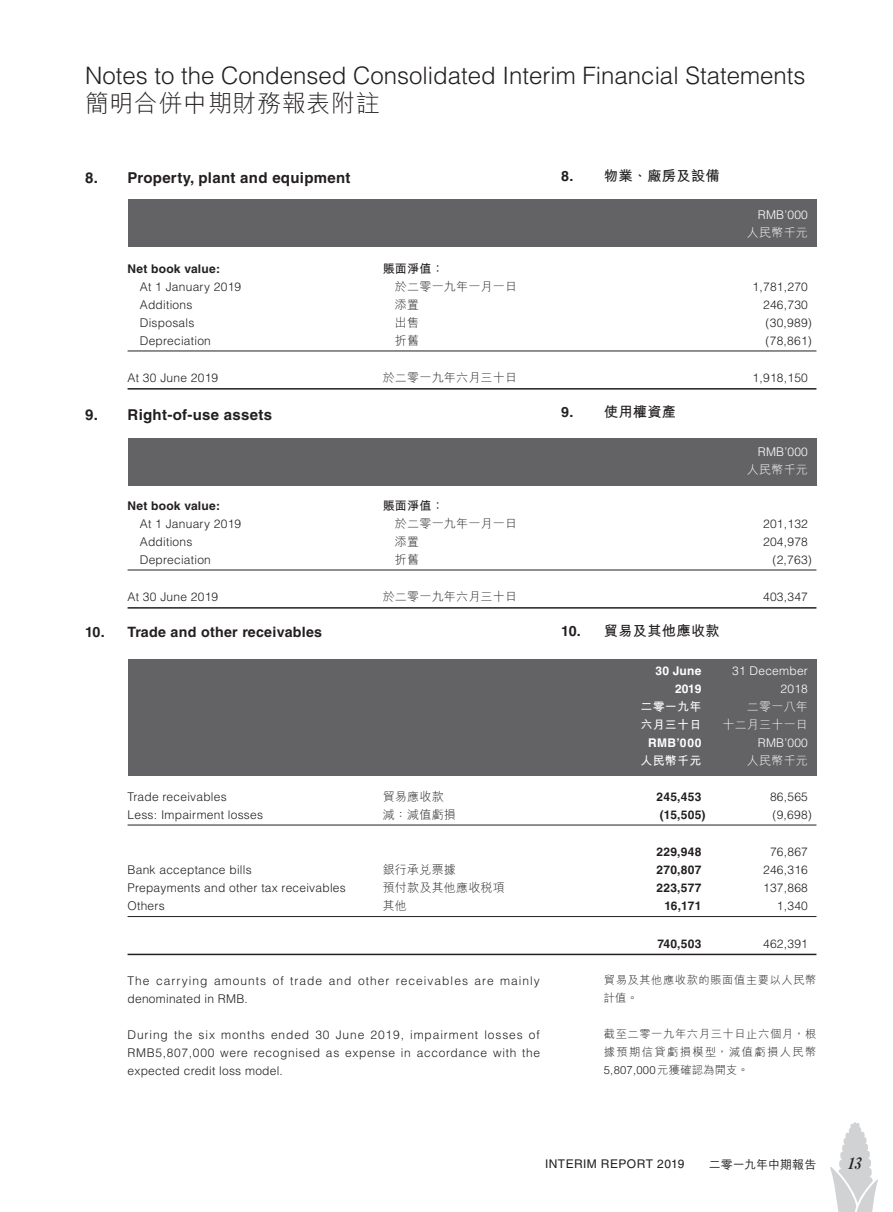
<style>
.page{position:relative;width:893px;height:1212px;background:#fff}
.page>*{position:absolute;margin:0;border:0;box-sizing:border-box;transform-origin:0 0}
.t1{font:300 24px "Helvetica LT Std";color:#231f20}
.t2{font:300 24px "M Hei HK";letter-spacing:.025em;color:#231f20}
.t3{font:italic 15.75px "Caslon 3 LT Std";color:#231f20;scale:.95 1}
.Subhead_1_e{font:700 15px "Helvetica LT Std";letter-spacing:.02em;color:#231f20}
.Subhead_1_c{font:700 14.25px "M Hei HK";letter-spacing:.02em;color:#231f20}
.Subhead_1_c-2{font:700 14.25px "Helvetica LT Std";letter-spacing:.02em;color:#231f20}
.Table_2_Colume{font:300 12px "Helvetica LT Std";letter-spacing:.02em;color:#231f20}
.body_e{font:300 12px/18px "Helvetica LT Std";letter-spacing:.055em;color:#231f20;text-align:justify}
.Table_1_Colume{font:300 12px "Helvetica LT Std";letter-spacing:.02em;color:#231f20}
.body_e-2{font:300 12px/18px "Helvetica LT Std";letter-spacing:.085em;color:#231f20}
.Table_2_Colume-2{font:700 12px "Helvetica LT Std";letter-spacing:.02em;color:#231f20}
.Table_2_Colume-3{font:300 12px "M Hei HK";letter-spacing:.02em;color:#231f20}
.Table_2_Colume-4{font:300 12px "Helvetica LT Std";letter-spacing:.02em;color:#fff}
.Table_2_Colume-5{font:300 12px "M Hei HK";letter-spacing:.02em;color:#fff}
.Table_1_Colume-2{font:300 12px "M Hei HK";letter-spacing:.02em;color:#231f20}
.t4{font:12px "Helvetica LT Std";letter-spacing:.035em;color:#231f20}
.Table_2_Colume-6{font:700 12px "Helvetica LT Std";letter-spacing:.02em;color:#fff}
.Table_2_Colume-7{font:700 12px "M Hei HK";letter-spacing:.02em;color:#fff}
.Table_1_Colume-3{font:700 12px "Helvetica LT Std";letter-spacing:.02em;color:#231f20}
.t5{font:500 12px "M Hei HK";letter-spacing:.005em;color:#231f20}
.Table_1_Colume-4{font:300 12px "Helvetica LT Std";letter-spacing:.02em;color:#fff}
.Table_2_Colume-8{font:700 12px "M Hei HK";color:#231f20}
.Table_1_Colume-5{font:700 12px "M Hei HK";color:#231f20}
.body_c{font:300 11.25px/18px "M Hei HK";letter-spacing:.055em;color:#231f20}
.s1{font-family:"Helvetica LT Std"}
</style>
<div class="page">
<svg style="left:830px;top:1122px;width:48px;height:90px"></svg>
<div style="left:128px;top:658px;width:688px;height:117px;background:#636366"></div>
<div style="left:128px;top:199px;width:688px;height:48px;background:#636366"></div>
<div style="left:128px;top:438px;width:688px;height:48px;background:#636366"></div>
<hr style="left:128px;top:351px;width:688px;height:1px;background:#231f20">
<hr style="left:128px;top:388px;width:688px;height:2px;background:#231f20">
<hr style="left:128px;top:570px;width:688px;height:1px;background:#231f20">
<hr style="left:128px;top:607px;width:688px;height:2px;background:#231f20">
<hr style="left:128px;top:825px;width:688px;height:1px;background:#231f20">
<hr style="left:128px;top:916px;width:688px;height:1px;background:#231f20">
<hr style="left:128px;top:954px;width:688px;height:1px;background:#231f20">
<h1 class="t1" style="left:85px;top:60px;width:722px">Notes to the Condensed Consolidated Interim Financial Statements</h1>
<h1 class="t2" style="left:85px;top:91px;width:296px">簡明合併中期財務報表附註</h1>
<p class="Subhead_1_e" style="left:85px;top:168px;width:267px">8. Property, plant and equipment</p>
<p class="Subhead_1_c" style="left:561px;top:166px;width:160px"><span class="s1">8.</span> 物業、廠房及設備</p>
<p class="Table_2_Colume-4" style="left:758px;top:207px;width:52px">RMB’000</p>
<p class="Table_2_Colume-5" style="left:747px;top:226px;width:62px">人民幣千元</p>
<p class="Table_2_Colume-2" style="left:128px;top:261px;width:94px">Net book value:</p>
<p class="Table_2_Colume-8" style="left:383px;top:259px;width:62px">賬面淨值：</p>
<p class="Table_2_Colume" style="left:140px;top:279px;width:103px">At 1 January 2019</p>
<p class="Table_2_Colume-3" style="left:395px;top:280px;width:124px">於二零一九年一月一日</p>
<p class="Table_2_Colume" style="left:753px;top:279px;width:57px">1,781,270</p>
<p class="Table_2_Colume" style="left:140px;top:297px;width:54px">Additions</p>
<p class="Table_2_Colume-3" style="left:395px;top:298px;width:26px">添置</p>
<p class="Table_2_Colume" style="left:763px;top:297px;width:46px">246,730</p>
<p class="Table_2_Colume" style="left:140px;top:315px;width:56px">Disposals</p>
<p class="Table_2_Colume-3" style="left:395px;top:316px;width:26px">出售</p>
<p class="Table_2_Colume" style="left:766px;top:315px;width:48px">(30,989)</p>
<p class="Table_2_Colume" style="left:140px;top:333px;width:73px">Depreciation</p>
<p class="Table_2_Colume-3" style="left:395px;top:334px;width:26px">折舊</p>
<p class="Table_2_Colume" style="left:766px;top:333px;width:48px">(78,861)</p>
<p class="Table_2_Colume" style="left:128px;top:370px;width:92px">At 30 June 2019</p>
<p class="Table_2_Colume-3" style="left:383px;top:371px;width:136px">於二零一九年六月三十日</p>
<p class="Table_2_Colume" style="left:753px;top:370px;width:57px">1,918,150</p>
<p class="Subhead_1_e" style="left:85px;top:405px;width:189px">9. Right-of-use assets</p>
<p class="Table_1_Colume-4" style="left:758px;top:444px;width:52px">RMB’000</p>
<p class="Table_2_Colume-5" style="left:747px;top:463px;width:62px">人民幣千元</p>
<p class="Table_1_Colume-3" style="left:128px;top:498px;width:94px">Net book value:</p>
<p class="Table_1_Colume-5" style="left:383px;top:496px;width:62px">賬面淨值：</p>
<p class="Table_1_Colume" style="left:140px;top:516px;width:103px">At 1 January 2019</p>
<p class="Table_1_Colume-2" style="left:395px;top:517px;width:124px">於二零一九年一月一日</p>
<p class="Table_1_Colume" style="left:763px;top:516px;width:46px">201,132</p>
<p class="Table_1_Colume" style="left:140px;top:534px;width:54px">Additions</p>
<p class="Table_1_Colume-2" style="left:395px;top:535px;width:26px">添置</p>
<p class="Table_1_Colume" style="left:763px;top:534px;width:46px">204,978</p>
<p class="Table_1_Colume" style="left:140px;top:552px;width:73px">Depreciation</p>
<p class="Table_1_Colume-2" style="left:395px;top:553px;width:26px">折舊</p>
<p class="Table_1_Colume" style="left:772px;top:552px;width:41px">(2,763)</p>
<p class="Table_1_Colume" style="left:128px;top:589px;width:92px">At 30 June 2019</p>
<p class="Table_1_Colume-2" style="left:383px;top:590px;width:136px">於二零一九年六月三十日</p>
<p class="Table_1_Colume" style="left:763px;top:589px;width:46px">403,347</p>
<p class="Subhead_1_c-2" style="left:85px;top:623px;width:239px">10. Trade and other receivables</p>
<p class="Table_2_Colume-6" style="left:655px;top:663px;width:47px">30 June</p>
<p class="Table_2_Colume-4" style="left:732px;top:663px;width:77px">31 December</p>
<p class="Table_2_Colume-6" style="left:675px;top:681px;width:28px">2019</p>
<p class="Table_2_Colume-4" style="left:780px;top:681px;width:29px">2018</p>
<p class="Table_2_Colume-7" style="left:640px;top:697px;width:62px">二零一九年</p>
<p class="Table_2_Colume-5" style="left:747px;top:700px;width:62px">二零一八年</p>
<p class="Table_2_Colume-7" style="left:640px;top:715px;width:62px">六月三十日</p>
<p class="Table_2_Colume-5" style="left:722px;top:718px;width:87px">十二月三十一日</p>
<p class="Table_2_Colume-6" style="left:648px;top:735px;width:55px">RMB’000</p>
<p class="Table_2_Colume-4" style="left:758px;top:735px;width:52px">RMB’000</p>
<p class="Table_2_Colume-7" style="left:640px;top:751px;width:62px">人民幣千元</p>
<p class="Table_2_Colume-5" style="left:747px;top:754px;width:62px">人民幣千元</p>
<p class="Table_2_Colume" style="left:128px;top:789px;width:101px">Trade receivables</p>
<p class="Table_2_Colume-3" style="left:383px;top:790px;width:62px">貿易應收款</p>
<p class="Table_2_Colume-2" style="left:657px;top:789px;width:46px">245,453</p>
<p class="Table_2_Colume" style="left:770px;top:789px;width:39px">86,565</p>
<p class="Table_2_Colume" style="left:128px;top:807px;width:137px">Less: Impairment losses</p>
<p class="Table_2_Colume-3" style="left:383px;top:808px;width:75px">減：減值虧損</p>
<p class="Table_2_Colume-2" style="left:660px;top:807px;width:47px">(15,505)</p>
<p class="Table_2_Colume" style="left:772px;top:807px;width:41px">(9,698)</p>
<p class="Table_2_Colume-2" style="left:657px;top:844px;width:46px">229,948</p>
<p class="Table_2_Colume" style="left:770px;top:844px;width:39px">76,867</p>
<p class="Table_2_Colume" style="left:128px;top:862px;width:126px">Bank acceptance bills</p>
<p class="Table_2_Colume-3" style="left:383px;top:863px;width:75px">銀行承兌票據</p>
<p class="Table_2_Colume-2" style="left:657px;top:862px;width:46px">270,807</p>
<p class="Table_2_Colume" style="left:763px;top:862px;width:46px">246,316</p>
<p class="Table_2_Colume" style="left:128px;top:880px;width:220px">Prepayments and other tax receivables</p>
<p class="Table_2_Colume-3" style="left:383px;top:881px;width:124px">預付款及其他應收稅項</p>
<p class="Table_2_Colume-2" style="left:657px;top:880px;width:46px">223,577</p>
<p class="Table_2_Colume" style="left:763px;top:880px;width:46px">137,868</p>
<p class="Table_2_Colume" style="left:128px;top:898px;width:39px">Others</p>
<p class="Table_2_Colume-3" style="left:383px;top:899px;width:26px">其他</p>
<p class="Table_2_Colume-2" style="left:664px;top:898px;width:39px">16,171</p>
<p class="Table_2_Colume" style="left:777px;top:898px;width:32px">1,340</p>
<p class="Table_2_Colume-2" style="left:657px;top:936px;width:45px">740,503</p>
<p class="Table_2_Colume" style="left:763px;top:936px;width:46px">462,391</p>
<p class="body_e-2" style="left:128px;top:972px;width:414px">The carrying amounts of trade and other receivables are mainly denominated in RMB.</p>
<p class="body_e" style="left:128px;top:1026px;width:414px">During the six months ended 30 June 2019, impairment losses of RMB5,807,000 were recognised as expense in accordance with the expected credit loss model.</p>
<p class="Subhead_1_c" style="left:561px;top:401px;width:116px"><span class="s1">9.</span> 使用權資產</p>
<p class="Subhead_1_c" style="left:561px;top:621px;width:160px"><span class="s1">10.</span> 貿易及其他應收款</p>
<p class="body_c" style="left:604px;top:971px;width:214px">貿易及其他應收款的賬面值主要以人民幣計值。</p>
<p class="body_c" style="left:604px;top:1025px;width:214px;text-align:justify">截至二零一九年六月三十日止六個月，根據預期信貸虧損模型，減值虧損人民幣<span class="s1">5,807,000</span>元獲確認為開支。</p>
<p class="t4" style="left:545px;top:1157px;width:141px">INTERIM REPORT 2019</p>
<p class="t5" style="left:709px;top:1155px;width:109px">二零一九年中期報告</p>
<h2 class="t3" style="left:847px;top:1154px;width:17px">13</h2>
</div>
